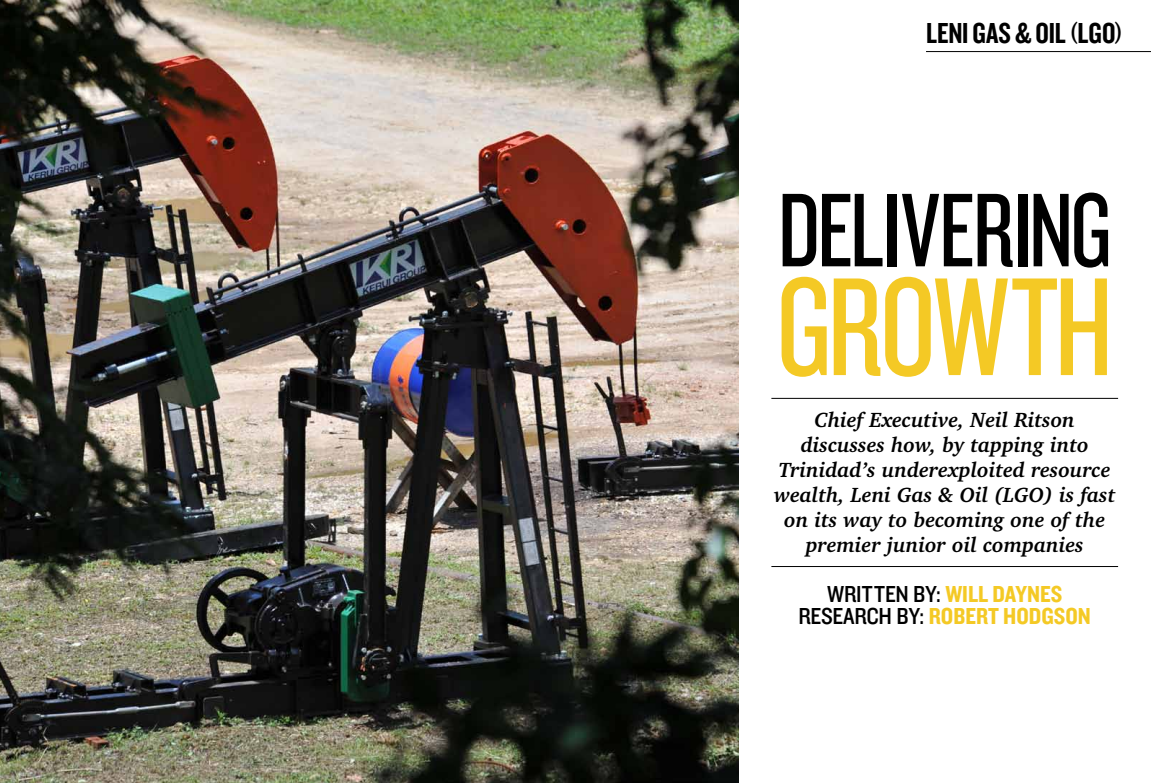
<style>
.page{position:relative;width:1151px;height:783px;background:#fff}
.page>*{position:absolute;margin:0;border:0;box-sizing:border-box;transform-origin:0 0}
.t1{font:144.9px "Knockout HTF28 Junior Featherwt";letter-spacing:-.02em;color:#f4c925}
.t2{font:108.7px "Knockout HTF28 Junior Featherwt";letter-spacing:-.02em;color:#000}
.t3{font:30px "Knockout HTF49 Liteweight";color:#000}
.t4{font:24px "Knockout HTF50 Welterweight";color:#f4c925}
.t5{font:24px "Knockout HTF30 Junior Welterwt";letter-spacing:-.01em;color:#000}
.t6{font:italic 700 21px/25px "Charter IT Cby BT";color:#000;text-align:center}
.s1{font-size:24px}
.s2{font-family:"Knockout HTF50 Welterweight";color:#f4c925}
.s3{font-family:"Knockout HTF30 Junior Welterwt";color:#000}
</style>
<div class="page">
<hr style="left:771px;top:398px;width:347px;height:1px;background:#000">
<hr style="left:771px;top:566px;width:347px;height:1px;background:#000">
<hr style="left:926px;top:51px;width:225px;height:1px;background:#000">
<img style="left:0;top:0;width:738px;height:782px">
<h3 class="t3" style="left:926px;top:17px;width:198px">LENI GAS &amp; OIL <span class="s1">(</span>LGO<span class="s1">)</span></h3>
<h2 class="t2" style="left:778px;top:176px;width:335px">DELIVERING</h2>
<h1 class="t1" style="left:776px;top:255px;width:339px">GROWTH</h1>
<p class="t6" style="left:774px;top:406px;width:343px">Chief Executive, Neil Ritson discusses how, by tapping into<br>Trinidad’s underexploited resource wealth, Leni Gas &amp; Oil (LGO) is fast on its way to becoming one of the premier junior oil companies</p>
<p class="t5" style="left:827px;top:581px;width:237px">WRITTEN BY: <span class="s2">WILL DAYNES</span></p>
<p class="t4" style="left:798px;top:603px;width:294px"><span class="s3">RESEARCH BY:</span> ROBERT HODGSON</p>
</div>
